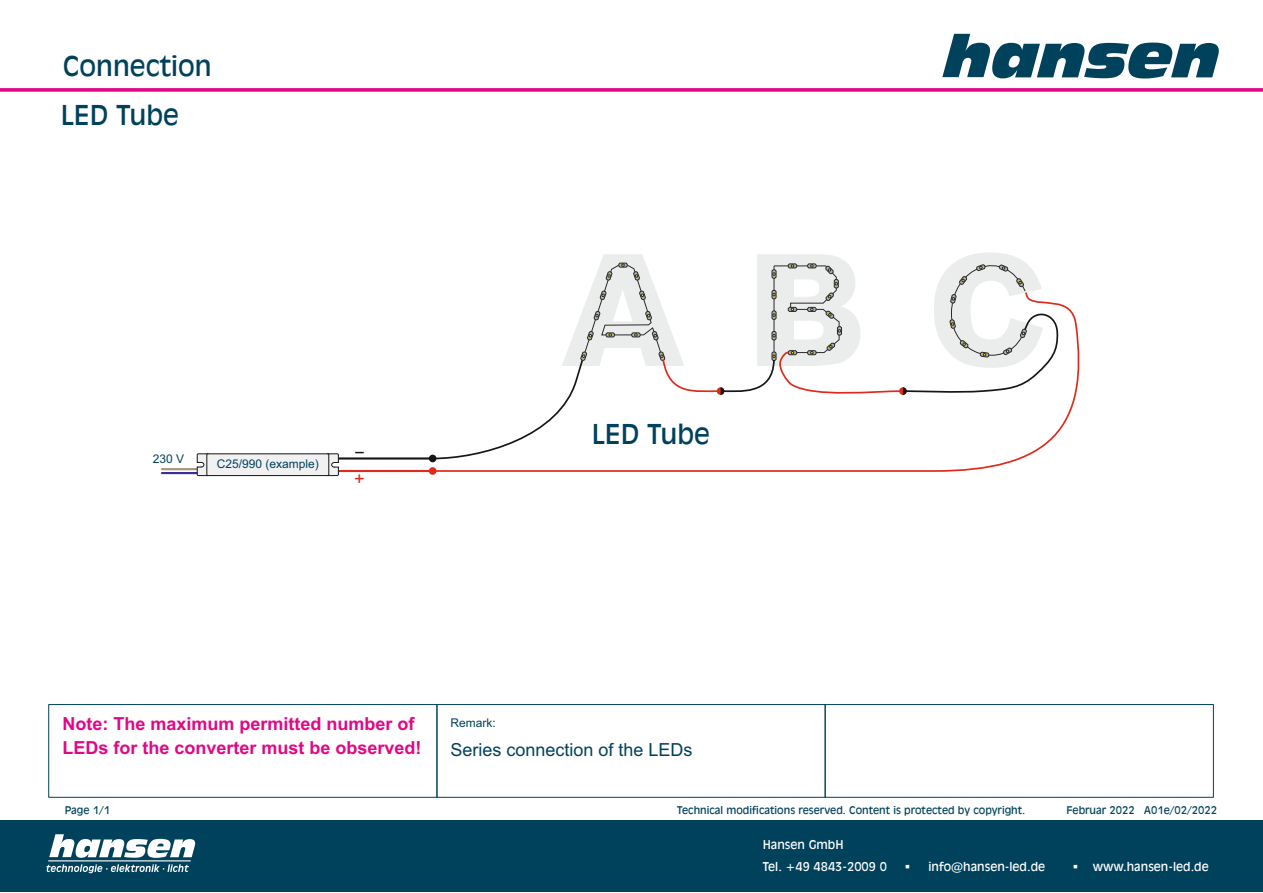
<style>
.page{position:relative;width:1263px;height:893px;background:#fff}
.page>*{position:absolute;margin:0;border:0;box-sizing:border-box;transform-origin:0 0}
.t1{font:27px "Incised 901 BT";color:#00415b}
.t2{font:700 18px/24.2px "Arial";color:#e10886}
.t3{font:18px "Arial";color:#00415b}
.t4{font:18px "Arial";color:#dd2b1c}
.t5{font:12px/21.8px "Incised 901 BT";color:#fff}
.t6{font:12px "Arial";color:#00415b}
.t7{font:10.5px "Incised 901 BT";color:#00415b}
</style>
<div class="page">
<svg style="left:431px;top:304px;width:649px;height:169px"></svg>
<div style="left:429px;top:455px;width:7px;height:7px;background:#151616;border-radius:50%"></div>
<div style="left:429px;top:467px;width:7px;height:8px;background:#dd2b1c;border-radius:50%"></div>
<svg style="left:431px;top:252px;width:629px;height:208px"></svg>
<hr style="left:338px;top:457px;width:95px;height:3px;background:#151616">
<hr style="left:338px;top:470px;width:95px;height:2px;background:#dd2b1c">
<hr style="left:162px;top:468px;width:35px;height:2px;background:#aa9273">
<hr style="left:162px;top:472px;width:35px;height:2px;background:#3c2b99">
<svg style="left:197px;top:453px;width:142px;height:23px"></svg>
<div style="left:825px;top:704px;width:388px;height:93px;border:1px solid #00415b"></div>
<div style="left:49px;top:704px;width:388px;height:93px;border:1px solid #00415b"></div>
<div style="left:437px;top:704px;width:388px;height:93px;border:1px solid #00415b"></div>
<svg style="left:0;top:88px;width:1263px;height:4px;background:#e31f91"></svg>
<svg style="left:942px;top:34px;width:277px;height:45px"></svg>
<div style="left:0;top:821px;width:1263px;height:71px;background:#00415b"></div>
<svg style="left:46px;top:864px;width:143px;height:9px"></svg>
<hr style="left:48px;top:860px;width:143px;height:1px;background:#fff">
<svg style="left:49px;top:834px;width:146px;height:24px"></svg>
<h1 class="t1" style="left:63px;top:56px;width:150px">Connection</h1>
<h1 class="t1" style="left:61px;top:105px;width:120px">LED Tube</h1>
<p class="t6" style="left:153px;top:454px;width:33px">230 V</p>
<p class="t6" style="left:217px;top:459px;width:104px">C25/990 (example)</p>
<h2 class="t4" style="left:354px;top:472px;width:12px">+</h2>
<h1 class="t1" style="left:592px;top:423px;width:120px">LED Tube</h1>
<h2 class="t2" style="left:62px;top:713px;width:361px">Note: The maximum permitted number of<br>LEDs for the converter must be observed!</h2>
<p class="t6" style="left:450px;top:719px;width:47px">Remark:</p>
<h2 class="t3" style="left:450px;top:742px;width:244px">Series connection of the LEDs</h2>
<p class="t7" style="left:65px;top:806px;width:47px">Page 1/1</p>
<p class="t7" style="left:677px;top:806px;width:350px">Technical modifications reserved. Content is protected by copyright.</p>
<p class="t7" style="left:1066px;top:806px;width:152px">Februar 2022 A01e/02/2022</p>
<p class="t5" style="left:763px;top:835px;width:126px">Hansen GmbH<br>Tel. +49 4843-2009 0</p>
<p class="t5" style="left:905px;top:857px;width:142px">▪ info@hansen-led.de</p>
<p class="t5" style="left:1073px;top:857px;width:137px">▪ www.hansen-led.de</p>
</div>
